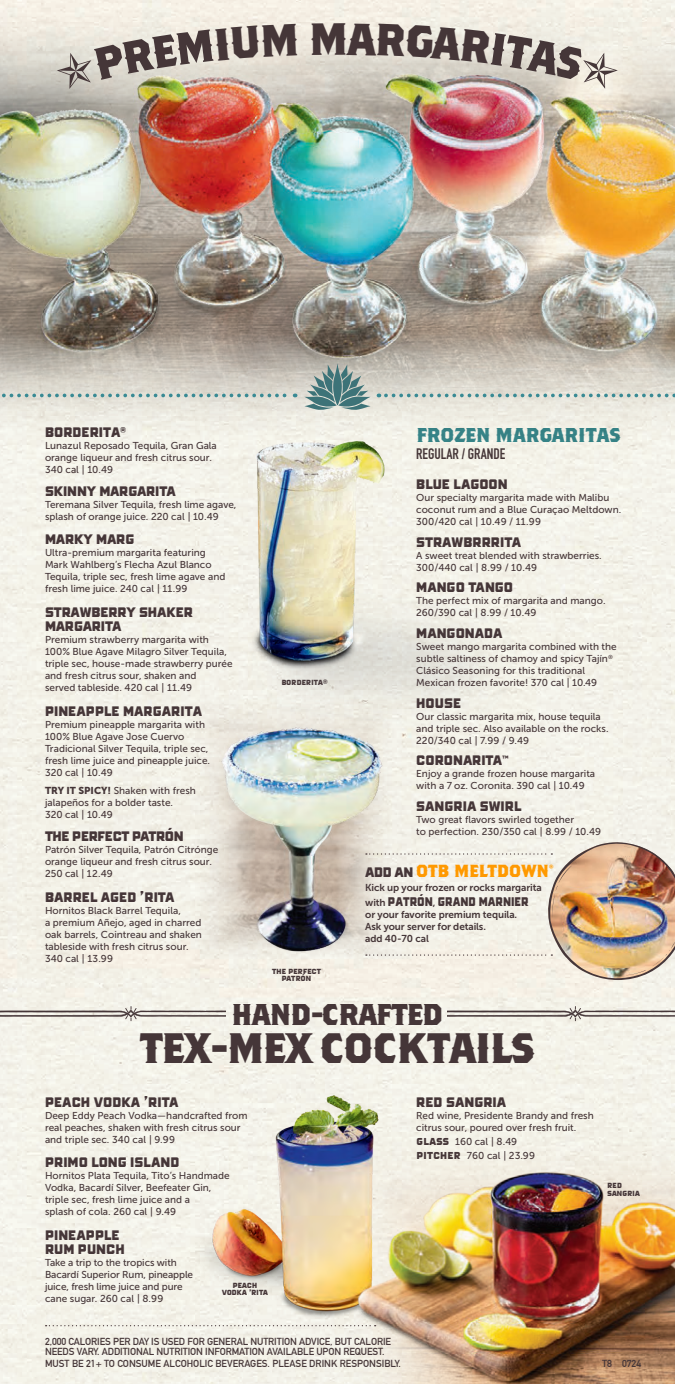
<style>
.page{position:relative;width:675px;height:1384px;background:#fff}
.page>*{position:absolute;margin:0;border:0;box-sizing:border-box;transform-origin:0 0}
.t1{font:45px "Border Crunchy";color:#453638}
.t2{font:42.5px "Border Crunchy";letter-spacing:-.025em;color:#453638}
.t3{font:30px "Border Crunchy";letter-spacing:-.025em;color:#453638}
.t4{font:20px "Border Crunchy";color:#398a94}
.t5{font:17.5px "Border Crunchy";color:#f90}
.t6{font:700 15px "DIN Condensed";color:#453638}
.t7{font:13.75px/13.8px "Border Sansgria";color:#453638}
.t8{font:13.75px "Border Sansgria";letter-spacing:-.03em;color:#453638}
.t9{font:12.5px "Border Sansgria";color:#453638;scale:.9 1}
.t10{font:10px/12px "Museo Sans 500";color:#453638}
.t11{font:700 10px/10px "DIN Alternate";letter-spacing:-.01em;color:#453638}
.t12{font:10px/12px "Museo Sans 700";letter-spacing:-.01em;color:#453638}
.t13{font:8.75px/7.5px "Borgstrand Pro";letter-spacing:-.05em;color:#453638;text-align:center}
.t14{font:6.12px "Border Crunchy";color:#f90}
.s1{font-family:"Museo Sans 900"}
.s2{font-family:"Border Sansgria";font-size:13.75px;color:#453638}
.s3{font-family:"Museo Sans 700";font-size:10px}
.s4{font-family:"Borgstrand Pro";font-size:11.88px}
</style>
<div class="page">
<div style="left:0;top:445px;width:675px;height:939px;background:#f4f2e9"></div>
<img style="left:187px;top:1062px;width:238px;height:285px">
<img style="left:0;top:0;width:675px;height:445px">
<img style="left:339px;top:1114px;width:336px;height:270px">
<img style="left:83px;top:407px;width:462px;height:323px">
<img style="left:189px;top:688px;width:210px;height:274px">
<img style="left:194px;top:703px;width:194px;height:258px">
<img style="left:366px;top:842px;width:309px;height:138px">
<svg style="left:447px;top:1006px;width:228px;height:15px;background:#ccc8c1"></svg>
<svg style="left:0;top:1006px;width:227px;height:15px;background:#ccc8c1"></svg>
<svg style="left:46px;top:1325px;width:330px;height:1px"></svg>
<svg style="left:0;top:394px;width:296px;height:3px"></svg>
<svg style="left:386px;top:394px;width:289px;height:3px"></svg>
<svg style="left:304px;top:363px;width:67px;height:48px;background:#8ea4a2"></svg>
<svg style="left:57px;top:24px;width:241px;height:65px;background:#dfd9cd"></svg>
<svg style="left:347px;top:23px;width:271px;height:66px;background:#ded9cd"></svg>
<h1 class="t1" style="left:309px;top:9px;width:41px">M</h1>
<h3 class="t7" style="left:45px;top:425px;width:82px">BORDERITA<sup>®</sup></h3>
<p class="t10" style="left:45px;top:440px;width:173px">Lunazul Reposado Tequila, Gran Gala orange liqueur and fresh citrus sour.<br>340 cal | 10.49</p>
<h3 class="t7" style="left:45px;top:483px;width:132px">SKINNY MARGARITA</h3>
<p class="t10" style="left:45px;top:498px;width:193px">Teremana Silver Tequila, fresh lime agave, splash of orange juice. 220 cal | 10.49</p>
<h3 class="t7" style="left:45px;top:532px;width:91px">MARKY MARG</h3>
<p class="t10" style="left:45px;top:547px;width:182px">Ultra-premium margarita featuring Mark Wahlberg’s Flecha Azul Blanco Tequila, triple sec, fresh lime agave and fresh lime juice. 240 cal | 11.99</p>
<h3 class="t7" style="left:45px;top:605px;width:149px">STRAWBERRY SHAKER<br>MARGARITA</h3>
<p class="t10" style="left:45px;top:634px;width:189px">Premium strawberry margarita with 100% Blue Agave Milagro Silver Tequila, triple sec, house-made strawberry purée and fresh citrus sour, shaken and<br>served tableside. 420 cal | 11.49</p>
<h3 class="t7" style="left:45px;top:704px;width:159px">PINEAPPLE MARGARITA</h3>
<p class="t10" style="left:45px;top:719px;width:167px">Premium pineapple margarita with<br>100% Blue Agave Jose Cuervo<br>Tradicional Silver Tequila, triple sec, fresh lime juice and pineapple juice.<br>320 cal | 10.49</p>
<p class="t10" style="left:45px;top:784px;width:152px"><span class="s1">TRY IT SPICY!</span> Shaken with fresh jalapeños for a bolder taste.<br>320 cal | 10.49</p>
<h3 class="t8" style="left:45px;top:827px;width:140px">THE PERFECT PATRÓN</h3>
<p class="t10" style="left:45px;top:844px;width:175px">Patrón Silver Tequila, Patrón Citrónge orange liqueur and fresh citrus sour.<br>250 cal | 12.49</p>
<h3 class="t7" style="left:45px;top:890px;width:131px">BARREL AGED ’RITA</h3>
<p class="t10" style="left:45px;top:905px;width:158px">Hornitos Black Barrel Tequila,<br>a premium Añejo, aged in charred oak barrels, Cointreau and shaken tableside with fresh citrus sour.<br>340 cal | 13.99</p>
<p class="t13" style="left:281px;top:678px;width:49px">BORDERITA®</p>
<p class="t13" style="left:272px;top:967px;width:51px">THE PERFECT<br>PATRÓN</p>
<h3 class="t4" style="left:416px;top:421px;width:206px">FROZEN MARGARITAS</h3>
<h3 class="t6" style="left:416px;top:443px;width:91px">REGULAR / GRANDE</h3>
<h3 class="t7" style="left:416px;top:476px;width:93px">BLUE LAGOON</h3>
<p class="t10" style="left:416px;top:491px;width:207px">Our specialty margarita made with Malibu coconut rum and a Blue Curaçao Meltdown.<br>300/420 cal | 10.49 / 11.99</p>
<h3 class="t7" style="left:416px;top:534px;width:106px">STRAWBRRRITA</h3>
<p class="t10" style="left:416px;top:549px;width:187px">A sweet treat blended with strawberries.<br>300/440 cal | 8.99 / 10.49</p>
<h3 class="t7" style="left:416px;top:580px;width:98px">MANGO TANGO</h3>
<p class="t10" style="left:416px;top:595px;width:191px">The perfect mix of margarita and mango.<br>260/390 cal | 8.99 / 10.49</p>
<h3 class="t7" style="left:416px;top:625px;width:88px">MANGONADA</h3>
<p class="t10" style="left:416px;top:640px;width:202px">Sweet mango margarita combined with the subtle saltiness of chamoy and spicy Tajín<sup>® </sup>Clásico Seasoning for this traditional Mexican frozen favorite! 370 cal | 10.49</p>
<h3 class="t7" style="left:416px;top:695px;width:46px">HOUSE</h3>
<p class="t10" style="left:416px;top:710px;width:194px">Our classic margarita mix, house tequila and triple sec. Also available on the rocks.<br>220/340 cal | 7.99 / 9.49</p>
<h3 class="t7" style="left:416px;top:753px;width:94px">CORONARITA<sup>™</sup></h3>
<p class="t10" style="left:416px;top:768px;width:181px">Enjoy a grande frozen house margarita with a 7 oz. Coronita. 390 cal | 10.49</p>
<h3 class="t7" style="left:416px;top:799px;width:107px">SANGRIA SWIRL</h3>
<p class="t10" style="left:416px;top:814px;width:187px">Two great flavors swirled together<br>to perfection. 230/350 cal | 8.99 / 10.49</p>
<h3 class="t5" style="left:365px;top:859px;width:185px"><span class="s2">ADD AN</span> OTB MELTDOWN</h3>
<p class="t14" style="left:549px;top:862px;width:6px">®</p>
<p class="t12" style="left:365px;top:882px;width:178px">Kick up your frozen or rocks margarita</p>
<p class="t9" style="left:365px;top:894px;width:183px"><span class="s3">with</span> PATRÓN<span class="s3">,</span> GRAND MARNIER</p>
<p class="t12" style="left:365px;top:909px;width:153px">or your favorite premium tequila.<br>Ask your server for details.<br>add 40-70 cal</p>
<h3 class="t3" style="left:231px;top:994px;width:214px">HAND-CRAFTED</h3>
<h2 class="t2" style="left:140px;top:1019px;width:397px">TEX-MEX COCKTAILS</h2>
<h3 class="t7" style="left:45px;top:1094px;width:135px">PEACH VODKA ’RITA</h3>
<p class="t10" style="left:45px;top:1109px;width:204px">Deep Eddy Peach Vodka—handcrafted from real peaches, shaken with fresh citrus sour and triple sec. 340 cal | 9.99</p>
<h3 class="t7" style="left:45px;top:1155px;width:136px">PRIMO LONG ISLAND</h3>
<p class="t10" style="left:45px;top:1170px;width:186px">Hornitos Plata Tequila, Tito’s Handmade Vodka, Bacardí Silver, Beefeater Gin, triple sec, fresh lime juice and a<br>splash of cola. 260 cal | 9.49</p>
<h3 class="t7" style="left:45px;top:1227px;width:81px">PINEAPPLE<br>RUM PUNCH</h3>
<p class="t10" style="left:45px;top:1256px;width:150px">Take a trip to the tropics with<br>Bacardí Superior Rum, pineapple juice, fresh lime juice and pure cane sugar. 260 cal | 8.99</p>
<p class="t13" style="left:222px;top:1281px;width:48px">PEACH<br>VODKA ’RITA</p>
<h3 class="t7" style="left:416px;top:1094px;width:92px">RED SANGRIA</h3>
<p class="t10" style="left:416px;top:1109px;width:179px">Red wine, Presidente Brandy and fresh citrus sour, poured over fresh fruit.</p>
<p class="t10" style="left:416px;top:1134px;width:120px;line-height:14.2px"><span class="s4">GLASS</span> 160 cal | 8.49<br><span class="s4">PITCHER</span> 760 cal | 23.99</p>
<p class="t13" style="left:607px;top:1181px;width:35px;text-align:left">RED<br>SANGRIA</p>
<p class="t11" style="left:45px;top:1335px;width:348px">2,000 CALORIES PER DAY IS USED FOR GENERAL NUTRITION ADVICE, BUT CALORIE<br>NEEDS VARY. ADDITIONAL NUTRITION INFORMATION AVAILABLE UPON REQUEST.</p>
<p class="t11" style="left:45px;top:1358px;width:358px">MUST BE 21+ TO CONSUME ALCOHOLIC BEVERAGES. PLEASE DRINK RESPONSIBLY.</p>
<p class="t11" style="left:602px;top:1358px;width:41px">T8 0724</p>
</div>
